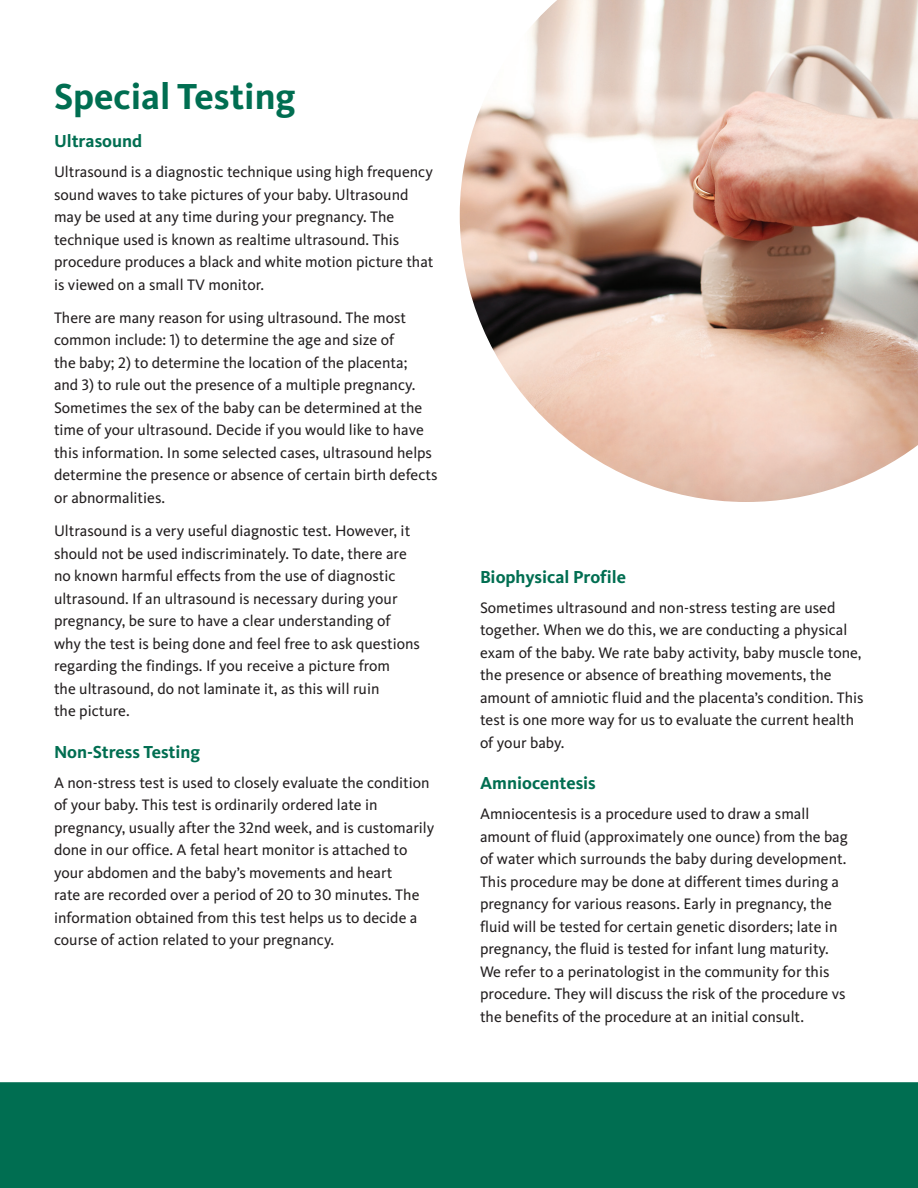
<style>
.page{position:relative;width:918px;height:1188px;background:#fff}
.page>*{position:absolute;margin:0;border:0;box-sizing:border-box;transform-origin:0 0}
._1_Heading{font:700 37.5px "Kievit Pro";color:#006e51}
._2_subhead{font:700 18px "Kievit Pro";color:#006e51}
._3_text{font:15.75px/22.5px "Kievit Pro";color:#231f20}
</style>
<div class="page">
<div style="left:0;top:1079px;width:918px;height:109px;background:#006e51"></div>
<div style="left:0;top:1076px;width:918px;height:6px;background:#fff"></div>
<img style="left:460px;top:0;width:458px;height:502px">
<p class="_1_Heading" style="left:54px;top:75px;width:243px">Special Testing</p>
<p class="_2_subhead" style="left:54px;top:130px;width:90px">Ultrasound</p>
<p class="_3_text" style="left:54px;top:160px;width:381px">Ultrasound is a diagnostic technique using high frequency sound waves to take pictures of your baby. Ultrasound may be used at any time during your pregnancy. The technique used is known as realtime ultrasound. This procedure produces a black and white motion picture that is viewed on a small TV monitor.</p>
<p class="_3_text" style="left:54px;top:306px;width:385px">There are many reason for using ultrasound. The most common include: 1) to determine the age and size of<br>the baby; 2) to determine the location of the placenta;<br>and 3) to rule out the presence of a multiple pregnancy.<br>Sometimes the sex of the baby can be determined at the time of your ultrasound. Decide if you would like to have this information. In some selected cases, ultrasound helps determine the presence or absence of certain birth defects or abnormalities.</p>
<p class="_3_text" style="left:54px;top:520px;width:368px">Ultrasound is a very useful diagnostic test. However, it should not be used indiscriminately. To date, there are no known harmful effects from the use of diagnostic ultrasound. If an ultrasound is necessary during your pregnancy, be sure to have a clear understanding of why the test is being done and feel free to ask questions regarding the findings. If you receive a picture from<br>the ultrasound, do not laminate it, as this will ruin<br>the picture.</p>
<p class="_2_subhead" style="left:54px;top:741px;width:148px">Non-Stress Testing</p>
<p class="_3_text" style="left:54px;top:771px;width:382px">A non-stress test is used to closely evaluate the condition of your baby. This test is ordinarily ordered late in pregnancy, usually after the 32nd week, and is customarily done in our office. A fetal heart monitor is attached to your abdomen and the baby’s movements and heart<br>rate are recorded over a period of 20 to 30 minutes. The information obtained from this test helps us to decide a course of action related to your pregnancy.</p>
<p class="_2_subhead" style="left:480px;top:566px;width:148px">Biophysical Profile</p>
<p class="_3_text" style="left:480px;top:596px;width:385px">Sometimes ultrasound and non-stress testing are used together. When we do this, we are conducting a physical exam of the baby. We rate baby activity, baby muscle tone, the presence or absence of breathing movements, the amount of amniotic fluid and the placenta’s condition. This test is one more way for us to evaluate the current health of your baby.</p>
<p class="_2_subhead" style="left:480px;top:772px;width:117px">Amniocentesis</p>
<p class="_3_text" style="left:480px;top:803px;width:369px">Amniocentesis is a procedure used to draw a small amount of fluid (approximately one ounce) from the bag of water which surrounds the baby during development.<br>This procedure may be done at different times during a pregnancy for various reasons. Early in pregnancy, the fluid will be tested for certain genetic disorders; late in pregnancy, the fluid is tested for infant lung maturity.<br>We refer to a perinatologist in the community for this procedure. They will discuss the risk of the procedure vs the benefits of the procedure at an initial consult.</p>
</div>
